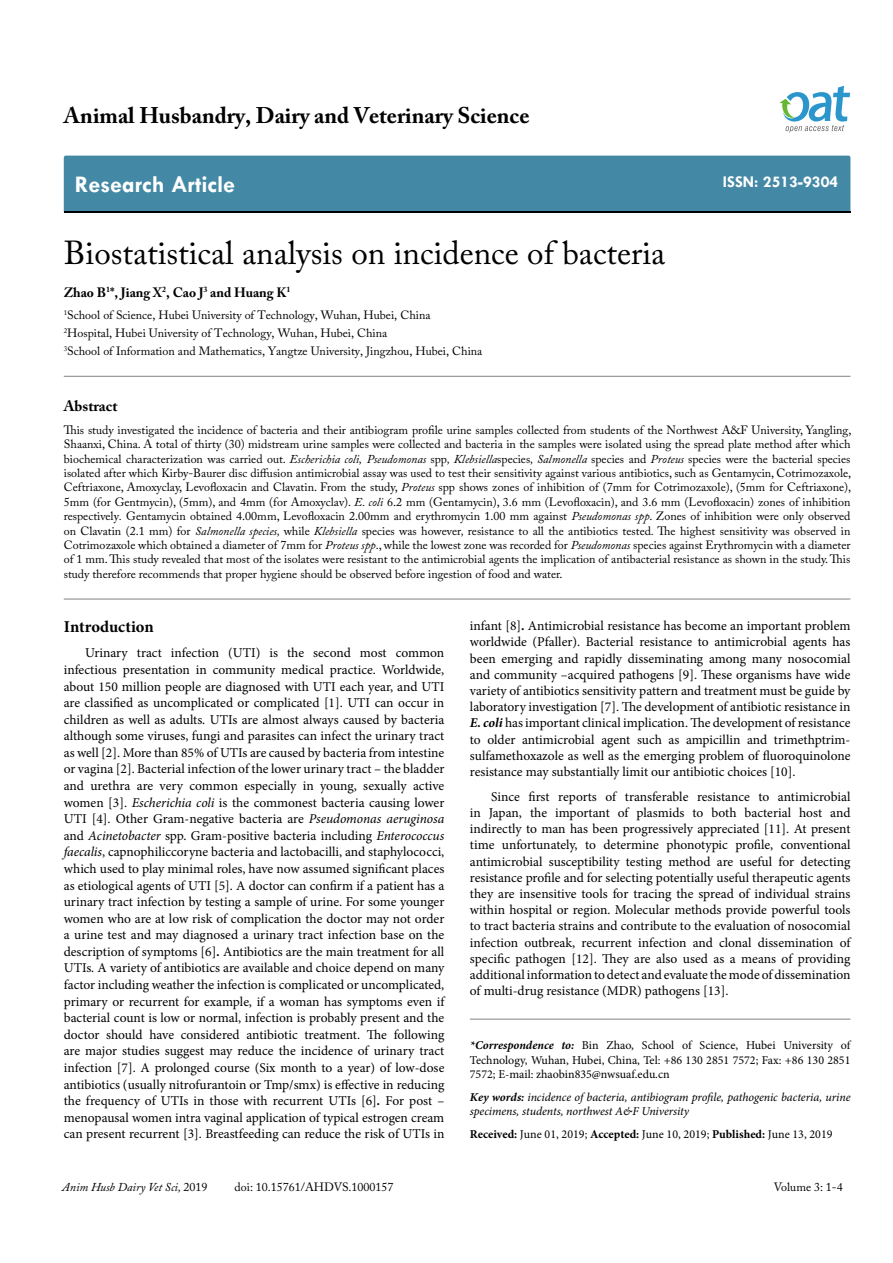
<style>
.page{position:relative;width:893px;height:1263px;background:#fff}
.page>*{position:absolute;margin:0;border:0;box-sizing:border-box;transform-origin:0 0}
.t1{font:33px "Adobe Caslon Pro";color:#000}
.t2{font:700 24px "Tw Cen";color:#fff}
.t3{font:700 22.5px "Adobe Caslon Pro";color:#000}
.t4{font:700 16.5px "Tw Cen";color:#fff}
.t5{font:700 16.5px "Minion Pro";letter-spacing:-.005em;color:#000}
.t6{font:700 15px "Adobe Caslon Pro";color:#000}
.t7{font:13.5px/16.6px "Minion Pro";color:#000;text-align:justify}
.t8{font:700 13.5px "Adobe Caslon Pro";color:#000}
.t9{font:12px/14.4px "Adobe Caslon Pro";color:#000}
.t10{font:12px/14.4px "Minion Pro";color:#000;text-align:justify}
.t11{font:italic 12px/14.4px "Minion Pro";letter-spacing:-.005em;color:#000}
.t12{font:italic 12px "Adobe Caslon Pro";color:#000}
.s1{font-style:italic}
.s2{font-weight:700;font-style:italic}
.s3{font-weight:700}
.s4{font-style:normal}
</style>
<div class="page">
<div style="left:64px;top:156px;width:786px;height:56px;background:#4389a5"></div>
<svg style="left:779px;top:86px;width:71px;height:47px"></svg>
<hr style="left:64px;top:376px;width:786px;height:1px;background:#808285">
<hr style="left:64px;top:599px;width:786px;height:1px;background:#808285">
<hr style="left:470px;top:1019px;width:380px;height:1px;background:#808285">
<h3 class="t3" style="left:64px;top:102px;width:467px">Animal Husbandry, Dairy and Veterinary Science</h3>
<h2 class="t2" style="left:75px;top:170px;width:162px">Research Article</h2>
<h1 class="t1" style="left:64px;top:233px;width:603px">Biostatistical analysis on incidence of bacteria</h1>
<p class="t8" style="left:64px;top:284px;width:228px">Zhao B<sup>1</sup>*, Jiang X<sup>2</sup>, Cao J<sup>3</sup> and Huang K<sup>1</sup></p>
<p class="t9" style="left:64px;top:306px;width:420px;line-height:18px"><sup>1</sup>School of Science, Hubei University of Technology, Wuhan, Hubei, China<br><sup>2</sup>Hospital, Hubei University of Technology, Wuhan, Hubei, China<br><sup>3</sup>School of Information and Mathematics, Yangtze University, Jingzhou, Hubei, China</p>
<p class="t4" style="left:723px;top:172px;width:117px">ISSN: 2513-9304</p>
<p class="t6" style="left:64px;top:397px;width:55px">Abstract</p>
<p class="t9" style="left:64px;top:422px;width:789px;text-align:justify">This study investigated the incidence of bacteria and their antibiogram profile urine samples collected from students of the Northwest A&amp;F University, Yangling, Shaanxi, China. A total of thirty (30) midstream urine samples were collected and bacteria in the samples were isolated using the spread plate method after which biochemical characterization was carried out. <span class="s1">Escherichia coli, Pseudomonas</span> spp<span class="s1">, Klebsiella</span>species<span class="s1">, Salmonella</span> species and <span class="s1">Proteus</span> species were the bacterial species isolated after which Kirby-Baurer disc diffusion antimicrobial assay was used to test their sensitivity against various antibiotics, such as Gentamycin, Cotrimozaxole, Ceftriaxone, Amoxyclay, Levofloxacin and Clavatin. From the study, <span class="s1">Proteus</span> spp shows zones of inhibition of (7mm for Cotrimozaxole), (5mm for Ceftriaxone), 5mm (for Gentmycin), (5mm), and 4mm (for Amoxyclav). <span class="s1">E. coli</span> 6.2 mm (Gentamycin), 3.6 mm (Levofloxacin), and 3.6 mm (Levofloxacin) zones of inhibition respectively<span class="s1">.</span> Gentamycin obtained 4.00mm, Levofloxacin 2.00mm and erythromycin 1.00 mm against <span class="s1">Pseudomonas spp</span>. Zones of inhibition were only observed on Clavatin (2.1 mm) for <span class="s1">Salmonella species,</span> while <span class="s1">Klebsiella</span> species was however<span class="s1">,</span> resistance to all the antibiotics tested<span class="s1">.</span> The highest sensitivity was observed in Cotrimozaxole which obtained a diameter of 7mm for <span class="s1">Proteus spp</span>., while the lowest zone was recorded for <span class="s1">Pseudomonas</span> species against Erythromycin with a diameter of 1 mm. This study revealed that most of the isolates were resistant to the antimicrobial agents the implication of antibacterial resistance as shown in the study. This study therefore recommends that proper hygiene should be observed before ingestion of food and water.</p>
<p class="t5" style="left:64px;top:615px;width:91px">Introduction</p>
<p class="t7" style="left:64px;top:645px;width:382px;text-indent:21px">Urinary tract infection (UTI) is the second most common infectious presentation in community medical practice. Worldwide, about 150 million people are diagnosed with UTI each year, and UTI are classified as uncomplicated or complicated [1]. UTI can occur in children as well as adults. UTIs are almost always caused by bacteria although some viruses, fungi and parasites can infect the urinary tract as well [2]. More than 85% of UTIs are caused by bacteria from intestine or vagina [2]. Bacterial infection of the lower urinary tract – the bladder and urethra are very common especially in young, sexually active women [3]. <span class="s1">Escherichia coli</span> is the commonest bacteria causing lower UTI [4]. Other Gram-negative bacteria are <span class="s1">Pseudomonas aeruginosa </span>and <span class="s1">Acinetobacter</span> spp. Gram-positive bacteria including <span class="s1">Enterococcus faecalis</span>, capnophiliccoryne bacteria and lactobacilli, and staphylococci, which used to play minimal roles, have now assumed significant places as etiological agents of UTI [5]. A doctor can confirm if a patient has a urinary tract infection by testing a sample of urine. For some younger women who are at low risk of complication the doctor may not order a urine test and may diagnosed a urinary tract infection base on the description of symptoms [6]<span class="s2">.</span> Antibiotics are the main treatment for all UTIs. A variety of antibiotics are available and choice depend on many factor including weather the infection is complicated or uncomplicated, primary or recurrent for example, if a woman has symptoms even if bacterial count is low or normal, infection is probably present and the doctor should have considered antibiotic treatment. The following are major studies suggest may reduce the incidence of urinary tract infection [7]. A prolonged course (Six month to a year) of low-dose antibiotics (usually nitrofurantoin or Tmp/smx) is effective in reducing the frequency of UTIs in those with recurrent UTIs [6]<span class="s2">.</span> For post – menopausal women intra vaginal application of typical estrogen cream can present recurrent [3]. Breastfeeding can reduce the risk of UTIs in</p>
<p class="t7" style="left:470px;top:618px;width:382px;line-height:16.2px">infant [8]<span class="s3">.</span> Antimicrobial resistance has become an important problem worldwide (Pfaller). Bacterial resistance to antimicrobial agents has been emerging and rapidly disseminating among many nosocomial and community –acquired pathogens [9]. These organisms have wide variety of antibiotics sensitivity pattern and treatment must be guide by laboratory investigation [7]. The development of antibiotic resistance in <span class="s2">E. coli</span> has important clinical implication. The development of resistance to older antimicrobial agent such as ampicillin and trimethptrim&shy;sulfamethoxazole as well as the emerging problem of fluoroquinolone resistance may substantially limit our antibiotic choices [10].</p>
<p class="t7" style="left:470px;top:788px;width:382px;line-height:16.2px;text-indent:21px">Since first reports of transferable resistance to antimicrobial in Japan, the important of plasmids to both bacterial host and indirectly to man has been progressively appreciated [11]. At present time unfortunately, to determine phonotypic profile, conventional antimicrobial susceptibility testing method are useful for detecting resistance profile and for selecting potentially useful therapeutic agents they are insensitive tools for tracing the spread of individual strains within hospital or region. Molecular methods provide powerful tools to tract bacteria strains and contribute to the evaluation of nosocomial infection outbreak, recurrent infection and clonal dissemination of specific pathogen [12]. They are also used as a means of providing additional information to detect and evaluate the mode of dissemination of multi-drug resistance (MDR) pathogens [13].</p>
<p class="t10" style="left:470px;top:1038px;width:382px"><span class="s2">*Correspondence to:</span> Bin Zhao, School of Science, Hubei University of Technology, Wuhan, Hubei, China, Tel: +86 130 2851 7572; Fax: +86 130 2851<br>7572; E-mail: zhaobin835@nwsuaf.edu.cn</p>
<p class="t11" style="left:470px;top:1090px;width:382px"><span class="s3">Key words:</span> incidence of bacteria, antibiogram profile, pathogenic bacteria, urine specimens, students, northwest A&amp;F University</p>
<p class="t10" style="left:470px;top:1127px;width:364px"><span class="s3">Received:</span> June 01, 2019; <span class="s3">Accepted:</span> June 10, 2019; <span class="s3">Published:</span> June 13, 2019</p>
<p class="t12" style="left:62px;top:1180px;width:147px">Anim Husb Dairy Vet Sci, <span class="s4">2019</span></p>
<p class="t9" style="left:235px;top:1180px;width:160px">doi: 10.15761/AHDVS.1000157</p>
<p class="t9" style="left:774px;top:1180px;width:71px">Volume 3: 1-4</p>
</div>
